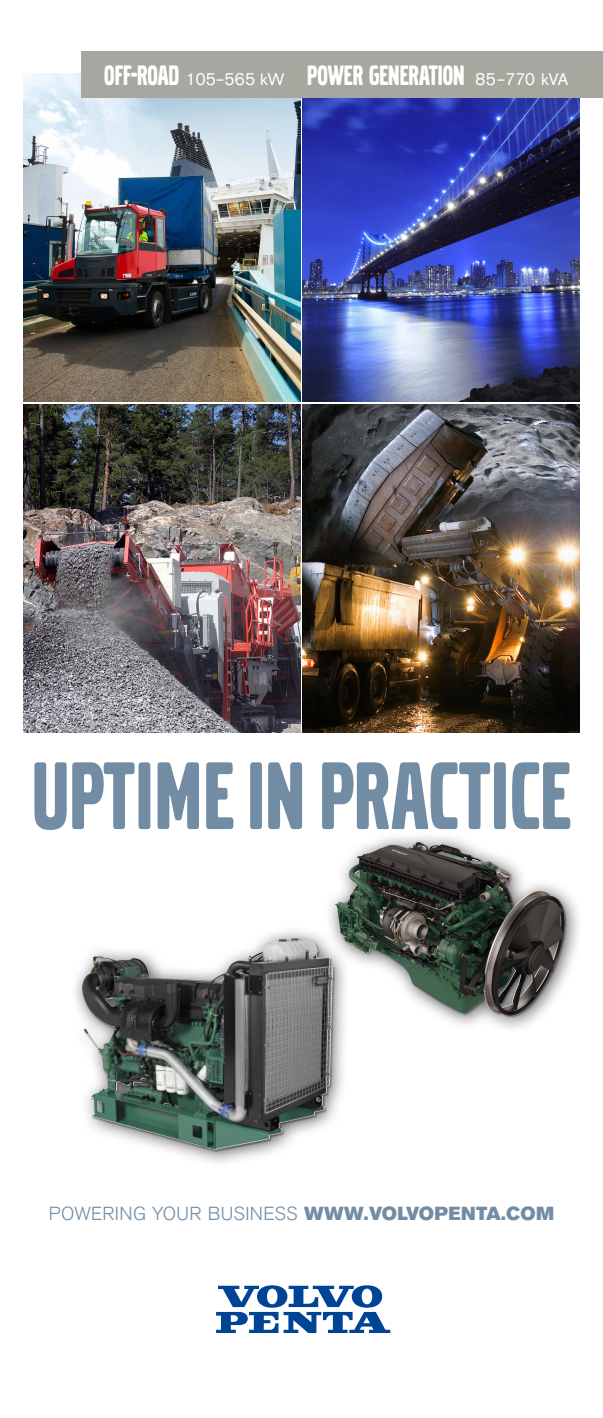
<style>
.page{position:relative;width:603px;height:1418px;background:#fff}
.page>*{position:absolute;margin:0;border:0;box-sizing:border-box;transform-origin:0 0}
.t1{font:100px "Volvo Broad Pro";letter-spacing:.01em;color:#728da3}
.t2{font:29.25px "Volvo Broad Pro";color:#fff}
.t3{font:300 18.75px "Volvo Sans Pro";letter-spacing:.02em;color:#728da3}
.s1{font-family:"Volvo Sans Pro";font-size:16.73px}
.s2{font-family:"Volvo Sans Pro Super";font-weight:400}
</style>
<div class="page">
<img style="left:23px;top:73px;width:277px;height:328px">
<img style="left:303px;top:98px;width:276px;height:303px">
<img style="left:23px;top:404px;width:277px;height:328px">
<img style="left:303px;top:404px;width:276px;height:328px">
<svg style="left:216px;top:1285px;width:174px;height:47px"></svg>
<div style="left:70px;top:925px;width:281px;height:242px;background:#1a171c;opacity:.75"></div>
<div style="left:82px;top:937px;width:253px;height:215px;background:#1a171c;opacity:.4"></div>
<img style="left:82px;top:938px;width:209px;height:121px">
<div style="left:324px;top:830px;width:258px;height:203px;background:#1a171c;opacity:.75"></div>
<div style="left:334px;top:841px;width:232px;height:177px;background:#1a171c;opacity:.4"></div>
<img style="left:363px;top:842px;width:54px;height:12px">
<div style="left:82px;top:51px;width:520px;height:47px;background:#a7a79f"></div>
<p class="t2" style="left:104px;top:61px;width:465px">OFF-ROAD <span class="s1">105–565 kW</span> POWER GENERATION <span class="s1">85–770 kVA</span></p>
<h1 class="t1" style="left:32px;top:749px;width:539px">UPTIME IN PRACTICE</h1>
<p class="t3" style="left:49px;top:1202px;width:506px">POWERING YOUR BUSINESS <span class="s2">WWW.VOLVOPENTA.COM</span></p>
</div>
